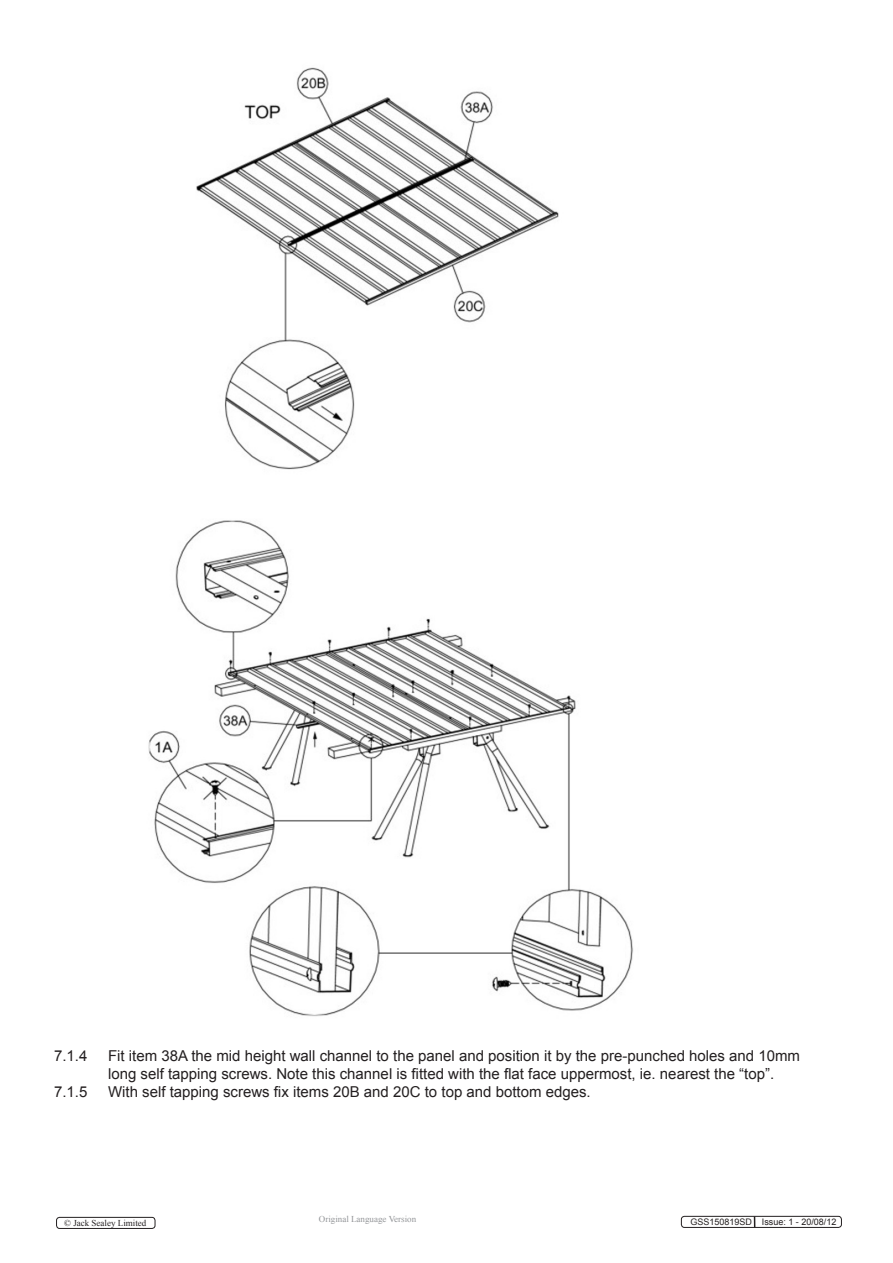
<style>
.page{position:relative;width:893px;height:1263px;background:#fff}
.page>*{position:absolute;margin:0;border:0;box-sizing:border-box;transform-origin:0 0}
.t1{font:15px/18px "Arial";color:#231f20}
.t2{font:9px "Arial";color:#231f20}
.t3{font:9px "Times New Roman";color:#939598}
.t4{font:9px "Times New Roman";color:#231f20}
</style>
<div class="page">
<img style="left:148px;top:67px;width:485px;height:950px">
<div style="left:56px;top:1217px;width:99px;height:12px;border:1px solid #231f20;border-radius:3px"></div>
<div style="left:681px;top:1216px;width:161px;height:12px;border:1px solid #231f20;border-radius:3px"></div>
<p class="t1" style="left:54px;top:1047px;width:35px">7.1.4</p>
<p class="t1" style="left:108px;top:1047px;width:694px">Fit item 38A the mid height wall channel to the panel and position it by the pre-punched holes and 10mm long self tapping screws. Note this channel is fitted with the flat face uppermost, ie. nearest the “top”.</p>
<p class="t1" style="left:54px;top:1083px;width:35px">7.1.5</p>
<p class="t1" style="left:108px;top:1083px;width:484px">With self tapping screws fix items 20B and 20C to top and bottom edges.</p>
<p class="t4" style="left:64px;top:1217px;width:84px">© Jack Sealey Limited</p>
<p class="t3" style="left:319px;top:1213px;width:99px">Original Language Version</p>
<p class="t2" style="left:690px;top:1216px;width:148px">GSS150819SD Issue: 1 - 20/08/12</p>
</div>
